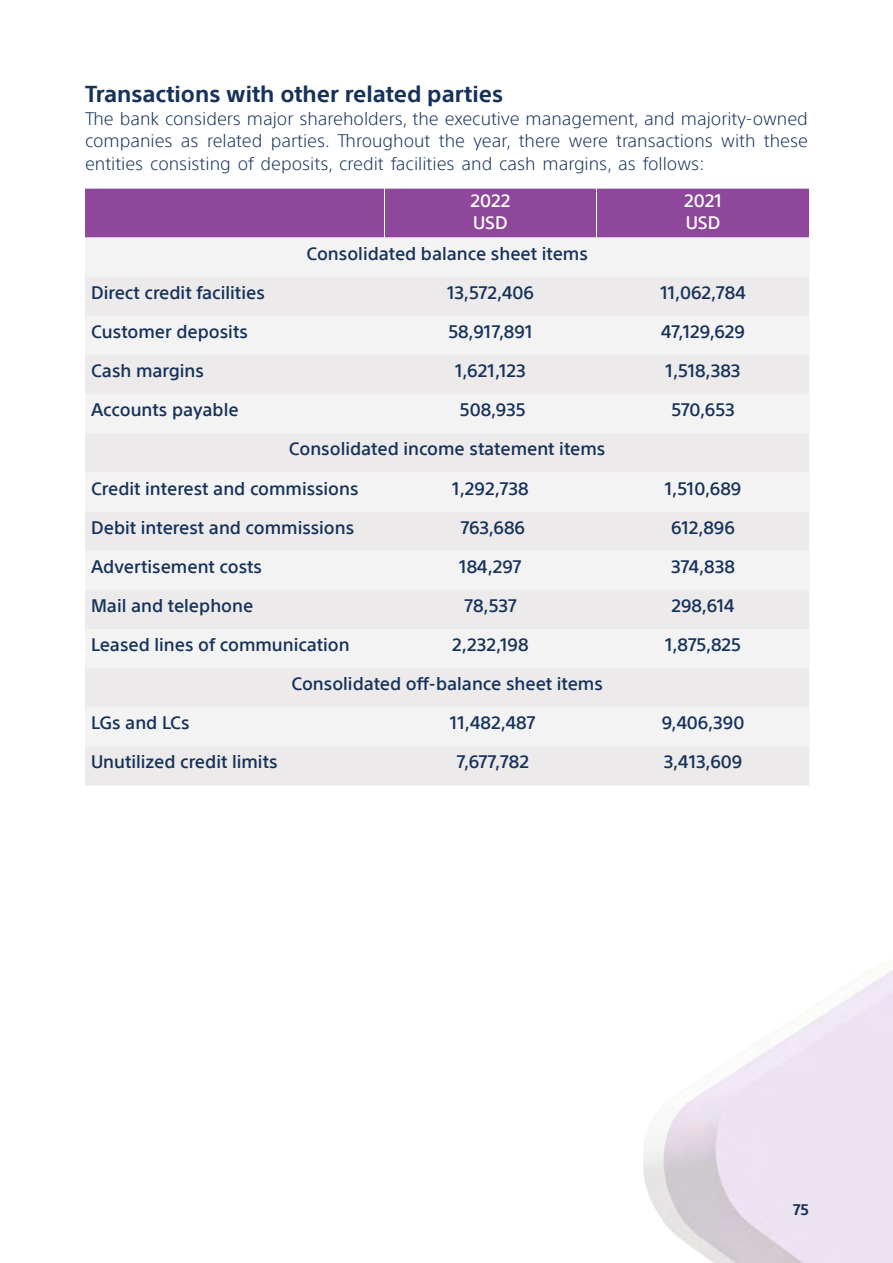
<style>
.page{position:relative;width:893px;height:1263px;background:#fff}
.page>*{position:absolute;margin:0;border:0;box-sizing:border-box;transform-origin:0 0}
.t1{font:700 22.5px "SST Arabic";color:#16325a}
.t2{font:500 17.7px "SST Arabic";color:#16325a}
.t3{font:300 17.7px/22.5px "SST Arabic";color:#16325a;text-align:justify}
.t4{font:500 17.7px/22.5px "SST Arabic";color:#fff}
.t5{font:700 15px "SST Arabic";color:#16325a}
</style>
<div class="page">
<img style="left:643px;top:1126px;width:21px;height:97px">
<img style="left:664px;top:969px;width:229px;height:294px">
<div style="left:85px;top:189px;width:724px;height:49px;background:#8e479a"></div>
<div style="left:85px;top:238px;width:724px;height:39px;background:#f4f3f3"></div>
<svg style="left:85px;top:277px;width:724px;height:508px;fill:#eceaea"></svg>
<hr style="left:384px;top:189px;width:1px;height:49px;background:#fff">
<hr style="left:597px;top:189px;width:1px;height:49px;background:#fff">
<p class="t1" style="left:85px;top:81px;width:420px">Transactions with other related parties</p>
<p class="t3" style="left:85px;top:108px;width:724px">The bank considers major shareholders, the executive management, and majority-owned companies as related parties. Throughout the year, there were transactions with these entities consisting of deposits, credit facilities and cash margins, as follows:</p>
<p class="t4" style="left:471px;top:189px;width:41px">2022<br>USD</p>
<p class="t4" style="left:684px;top:189px;width:39px">2021<br>USD</p>
<p class="t2" style="left:307px;top:243px;width:283px">Consolidated balance sheet items</p>
<p class="t2" style="left:91px;top:282px;width:175px">Direct credit facilities</p>
<p class="t2" style="left:447px;top:282px;width:88px">13,572,406</p>
<p class="t2" style="left:660px;top:282px;width:87px">11,062,784</p>
<p class="t2" style="left:91px;top:321px;width:158px">Customer deposits</p>
<p class="t2" style="left:448px;top:321px;width:86px">58,917,891</p>
<p class="t2" style="left:661px;top:321px;width:85px">47,129,629</p>
<p class="t2" style="left:91px;top:361px;width:114px">Cash margins</p>
<p class="t2" style="left:455px;top:361px;width:72px">1,621,123</p>
<p class="t2" style="left:666px;top:361px;width:76px">1,518,383</p>
<p class="t2" style="left:91px;top:400px;width:149px">Accounts payable</p>
<p class="t2" style="left:460px;top:400px;width:67px">508,935</p>
<p class="t2" style="left:671px;top:400px;width:65px">570,653</p>
<p class="t2" style="left:289px;top:439px;width:318px">Consolidated income statement items</p>
<p class="t2" style="left:91px;top:478px;width:269px">Credit interest and commissions</p>
<p class="t2" style="left:452px;top:478px;width:78px">1,292,738</p>
<p class="t2" style="left:665px;top:478px;width:78px">1,510,689</p>
<p class="t2" style="left:91px;top:517px;width:265px">Debit interest and commissions</p>
<p class="t2" style="left:460px;top:517px;width:66px">763,686</p>
<p class="t2" style="left:671px;top:517px;width:65px">612,896</p>
<p class="t2" style="left:91px;top:556px;width:173px">Advertisement costs</p>
<p class="t2" style="left:459px;top:556px;width:64px">184,297</p>
<p class="t2" style="left:671px;top:556px;width:65px">374,838</p>
<p class="t2" style="left:91px;top:595px;width:164px">Mail and telephone</p>
<p class="t2" style="left:464px;top:595px;width:54px">78,537</p>
<p class="t2" style="left:671px;top:595px;width:65px">298,614</p>
<p class="t2" style="left:91px;top:635px;width:260px">Leased lines of communication</p>
<p class="t2" style="left:452px;top:635px;width:78px">2,232,198</p>
<p class="t2" style="left:665px;top:635px;width:77px">1,875,825</p>
<p class="t2" style="left:291px;top:674px;width:313px">Consolidated off-balance sheet items</p>
<p class="t2" style="left:91px;top:713px;width:100px">LGs and LCs</p>
<p class="t2" style="left:450px;top:713px;width:87px">11,482,487</p>
<p class="t2" style="left:662px;top:713px;width:84px">9,406,390</p>
<p class="t2" style="left:91px;top:752px;width:188px">Unutilized credit limits</p>
<p class="t2" style="left:456px;top:752px;width:74px">7,677,782</p>
<p class="t2" style="left:664px;top:752px;width:80px">3,413,609</p>
<p class="t5" style="left:793px;top:1201px;width:18px">75</p>
</div>
